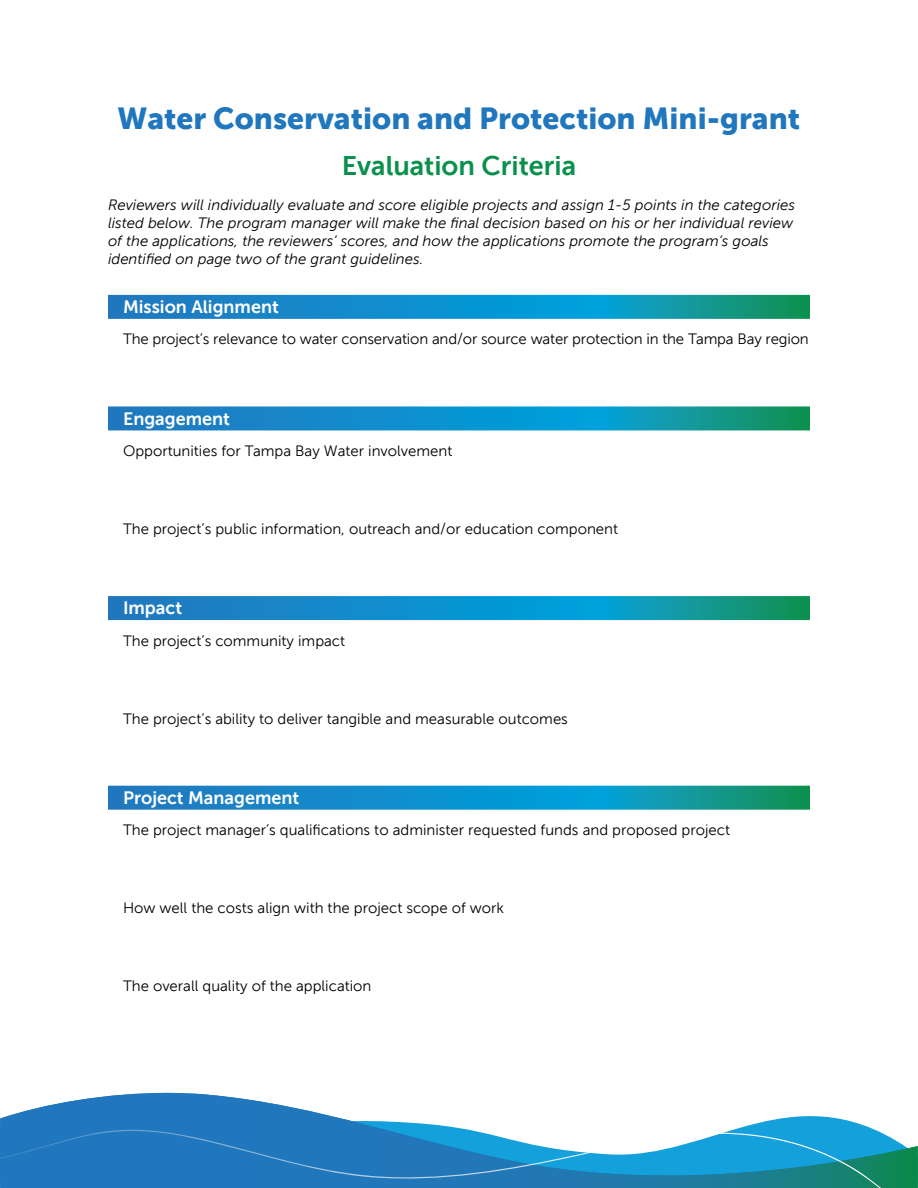
<style>
.page{position:relative;width:918px;height:1188px;background:#fff}
.page>*{position:absolute;margin:0;border:0;box-sizing:border-box;transform-origin:0 0}
.t1{font:30px "Museo Sans 900";color:#2077bd}
.t2{font:27px "Museo Sans 700";color:#09904b}
.t3{font:18px "Museo Sans 700";color:#fff}
.t4{font:15px "Museo Sans 300";color:#000}
.t5{font:italic 15px/18px "Museo Sans 300";color:#000}
</style>
<div class="page">
<svg style="left:0;top:1093px;width:875px;height:37px"></svg>
<svg style="left:0;top:1130px;width:918px;height:58px;background:#318ec1"></svg>
<svg style="left:108px;top:295px;width:702px;height:24px;background:#118fbb"></svg>
<svg style="left:108px;top:406px;width:702px;height:24px;background:#1491bc"></svg>
<svg style="left:108px;top:596px;width:702px;height:24px;background:#108fbb"></svg>
<svg style="left:108px;top:786px;width:702px;height:24px;background:#1390bc"></svg>
<h1 class="t1" style="left:118px;top:102px;width:684px">Water Conservation and Protection Mini-grant</h1>
<h2 class="t2" style="left:342px;top:151px;width:236px">Evaluation Criteria</h2>
<p class="t5" style="left:108px;top:196px;width:689px">Reviewers will individually evaluate and score eligible projects and assign 1-5 points in the categories listed below. The program manager will make the final decision based on his or her individual review of the applications, the reviewers’ scores, and how the applications promote the program’s goals identified on page two of the grant guidelines.</p>
<p class="t3" style="left:123px;top:297px;width:157px">Mission Alignment</p>
<p class="t4" style="left:123px;top:331px;width:687px">The project’s relevance to water conservation and/or source water protection in the Tampa Bay region</p>
<p class="t3" style="left:123px;top:408px;width:108px">Engagement</p>
<p class="t4" style="left:123px;top:443px;width:331px">Opportunities for Tampa Bay Water involvement</p>
<p class="t4" style="left:123px;top:521px;width:497px">The project’s public information, outreach and/or education component</p>
<p class="t3" style="left:123px;top:598px;width:61px">Impact</p>
<p class="t4" style="left:123px;top:632px;width:224px">The project’s community impact</p>
<p class="t4" style="left:123px;top:710px;width:446px">The project’s ability to deliver tangible and measurable outcomes</p>
<p class="t3" style="left:123px;top:788px;width:178px">Project Management</p>
<p class="t4" style="left:123px;top:822px;width:609px">The project manager’s qualifications to administer requested funds and proposed project</p>
<p class="t4" style="left:123px;top:900px;width:383px">How well the costs align with the project scope of work</p>
<p class="t4" style="left:123px;top:978px;width:250px">The overall quality of the application</p>
</div>
